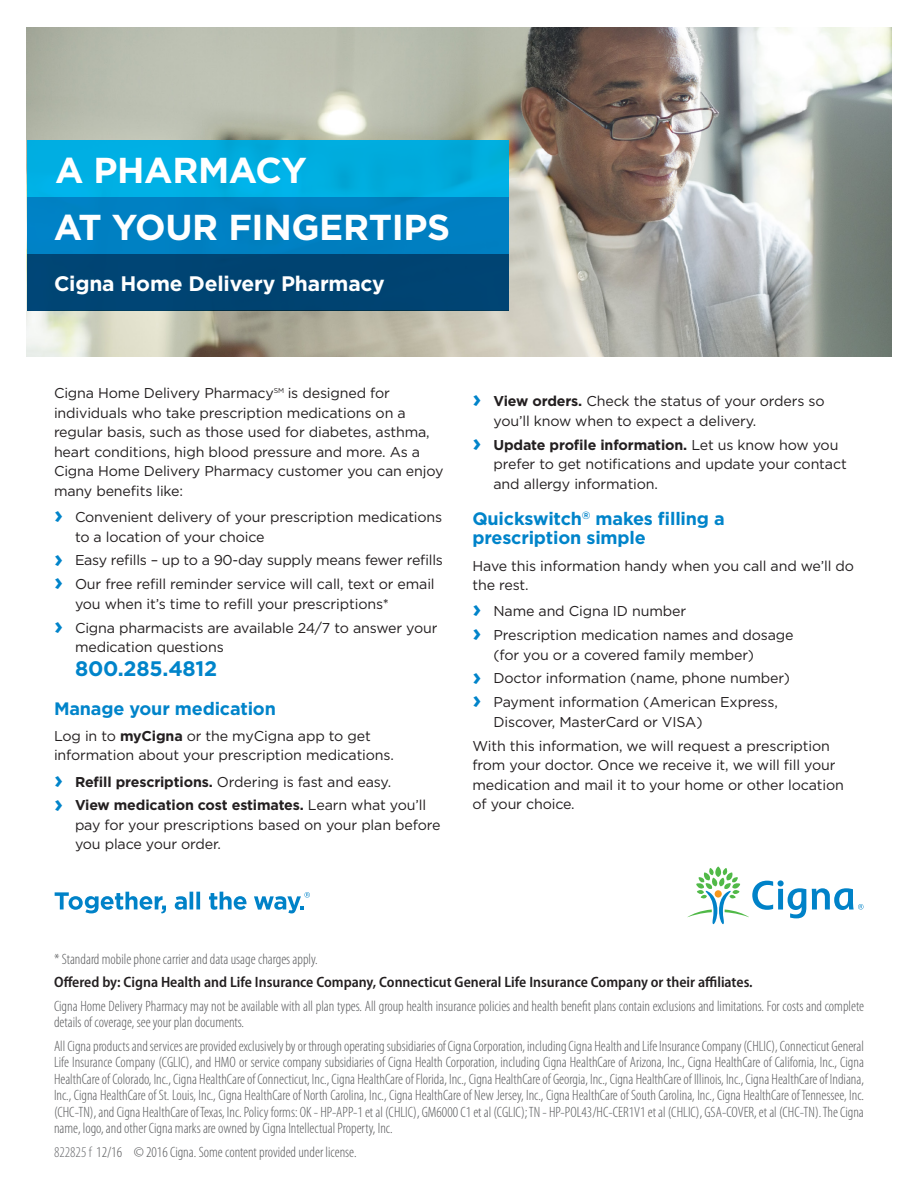
<style>
.page{position:relative;width:918px;height:1188px;background:#fff}
.page>*{position:absolute;margin:0;border:0;box-sizing:border-box;transform-origin:0 0}
.Headline_2_bars_phot{font:700 36px "Gotham";letter-spacing:-.01em;color:#fff}
.Subheadline_bold_14{font:700 21px "Gotham";letter-spacing:-.01em;color:#fff}
.Bullet_copy_book_9_5{font:700 21px "Gotham";letter-spacing:-.01em;color:#0084ca}
.Subhead_body_bold_12{font:700 18px/19.5px "Gotham";letter-spacing:-.01em;color:#0084ca}
.Legal_copy_Cat{font:300 condensed 15px/16.5px "Myriad Pro";color:#57585a}
.Offered_by_legal{font:600 semi-condensed 15px "Myriad Pro";color:#231f20}
.Bullet_copy_book_9_5-2{font:14.25px/19.5px "Gotham";letter-spacing:-.01em;color:#231f20}
.Body_copy__book_9_5{font:14.25px/19.5px "Gotham";letter-spacing:-.01em;color:#231f20}
.s1{font-weight:700;font-size:24px;color:#0084ca}
.s2{font-weight:700}
.s3{color:#6c6d70}
</style>
<div class="page">
<img style="left:27px;top:27px;width:864px;height:329px">
<div style="left:27px;top:197px;width:482px;height:57px;background:#007fc2"></div>
<div style="left:27px;top:254px;width:482px;height:56px;background:#004779"></div>
<div style="left:27px;top:140px;width:482px;height:57px;background:#00aee2"></div>
<svg style="left:55px;top:892px;width:111px;height:21px"></svg>
<svg style="left:175px;top:892px;width:25px;height:18px"></svg>
<svg style="left:209px;top:892px;width:38px;height:18px"></svg>
<svg style="left:254px;top:892px;width:56px;height:21px"></svg>
<svg style="left:687px;top:867px;width:177px;height:57px"></svg>
<p class="Headline_2_bars_phot" style="left:55px;top:150px;width:253px">A PHARMACY</p>
<p class="Headline_2_bars_phot" style="left:54px;top:206px;width:398px">AT YOUR FINGERTIPS</p>
<p class="Subheadline_bold_14" style="left:54px;top:271px;width:332px">Cigna Home Delivery Pharmacy</p>
<p class="Body_copy__book_9_5" style="left:54px;top:383px;width:391px">Cigna Home Delivery Pharmacy<sup>SM</sup> is designed for individuals who take prescription medications on a regular basis, such as those used for diabetes, asthma, heart conditions, high blood pressure and more. As a Cigna Home Delivery Pharmacy customer you can enjoy many benefits like:</p>
<p class="Bullet_copy_book_9_5-2" style="left:75px;top:507px;width:369px;text-indent:-21px"><span class="s1">›</span> Convenient delivery of your prescription medications to a location of your choice</p>
<p class="Bullet_copy_book_9_5-2" style="left:54px;top:550px;width:390px"><span class="s1">›</span> Easy refills – up to a 90-day supply means fewer refills</p>
<p class="Bullet_copy_book_9_5-2" style="left:75px;top:574px;width:361px;text-indent:-21px"><span class="s1">›</span> Our free refill reminder service will call, text or email you when it’s time to refill your prescriptions*</p>
<p class="Bullet_copy_book_9_5-2" style="left:75px;top:618px;width:364px;text-indent:-21px"><span class="s1">›</span> Cigna pharmacists are available 24/7 to answer your medication questions</p>
<p class="Bullet_copy_book_9_5" style="left:75px;top:656px;width:144px">800.285.4812</p>
<p class="Subhead_body_bold_12" style="left:54px;top:698px;width:223px">Manage your medication</p>
<p class="Body_copy__book_9_5" style="left:54px;top:726px;width:342px">Log in to <span class="s2">myCigna</span> or the myCigna app to get information about your prescription medications.</p>
<p class="Bullet_copy_book_9_5-2" style="left:54px;top:772px;width:339px"><span class="s1">›</span> <span class="s2">Refill prescriptions.</span> Ordering is fast and easy.</p>
<p class="Bullet_copy_book_9_5-2" style="left:75px;top:795px;width:367px;text-indent:-21px"><span class="s1">›</span> <span class="s2">View medication cost estimates.</span> Learn what you’ll pay for your prescriptions based on your plan before you place your order.</p>
<p class="Bullet_copy_book_9_5-2" style="left:494px;top:391px;width:333px;text-indent:-21px"><span class="s1">›</span> <span class="s2">View orders.</span> Check the status of your orders so you’ll know when to expect a delivery.</p>
<p class="Bullet_copy_book_9_5-2" style="left:494px;top:434px;width:355px;text-indent:-21px"><span class="s1">›</span> <span class="s2">Update profile information.</span> Let us know how you prefer to get notifications and update your contact and allergy information.</p>
<p class="Subhead_body_bold_12" style="left:472px;top:508px;width:254px">Quickswitch<sup>®</sup> makes filling a prescription simple</p>
<p class="Body_copy__book_9_5" style="left:472px;top:555px;width:383px">Have this information handy when you call and we’ll do the rest.</p>
<p class="Bullet_copy_book_9_5-2" style="left:472px;top:601px;width:215px"><span class="s1">›</span> Name and Cigna ID number</p>
<p class="Bullet_copy_book_9_5-2" style="left:494px;top:625px;width:302px;text-indent:-21px"><span class="s1">›</span> Prescription medication names and dosage (for you or a covered family member)</p>
<p class="Bullet_copy_book_9_5-2" style="left:472px;top:668px;width:319px"><span class="s1">›</span> Doctor information (name, phone number)</p>
<p class="Bullet_copy_book_9_5-2" style="left:494px;top:692px;width:286px;text-indent:-21px"><span class="s1">›</span> Payment information (American Express,<br>Discover, MasterCard or VISA)</p>
<p class="Body_copy__book_9_5" style="left:472px;top:735px;width:373px">With this information, we will request a prescription from your doctor. Once we receive it, we will fill your medication and mail it to your home or other location of your choice.</p>
<p class="Legal_copy_Cat" style="left:54px;top:951px;width:265px">* Standard mobile phone carrier and data usage charges apply.</p>
<p class="Offered_by_legal" style="left:54px;top:974px;width:700px">Offered by: Cigna Health and Life Insurance Company, Connecticut General Life Insurance Company or their affiliates.</p>
<p class="Legal_copy_Cat" style="left:54px;top:998px;width:812px">Cigna Home Delivery Pharmacy may not be available with all plan types. All group health insurance policies and health benefit plans contain exclusions and limitations. For costs and complete details of coverage, see your plan documents.</p>
<p class="Legal_copy_Cat" style="left:54px;top:1038px;width:812px;text-align:justify">All Cigna products and services are provided exclusively by or through operating subsidiaries of Cigna Corporation, including Cigna Health and Life Insurance Company (CHLIC), Connecticut General Life Insurance Company (CGLIC), and HMO or service company subsidiaries of Cigna Health Corporation, including Cigna HealthCare of Arizona, Inc., Cigna HealthCare of California, Inc., Cigna HealthCare of Colorado, Inc., Cigna HealthCare of Connecticut, Inc., Cigna HealthCare of Florida, Inc., Cigna HealthCare of Georgia, Inc., Cigna HealthCare of Illinois, Inc., Cigna HealthCare of Indiana, Inc., Cigna HealthCare of St. Louis, Inc., Cigna HealthCare of North Carolina, Inc., Cigna HealthCare of New Jersey, Inc., Cigna HealthCare of South Carolina, Inc., Cigna HealthCare of Tennessee, Inc. (CHC-TN), and Cigna HealthCare of Texas, Inc. Policy forms: OK - HP-APP-1 et al (CHLIC), GM6000 C1 et al (CGLIC); TN - HP-POL43/HC-CER1V1 et al (CHLIC), GSA-COVER, et al (CHC-TN). The Cigna name, logo, and other Cigna marks are owned by Cigna Intellectual Property, Inc.</p>
<p class="Legal_copy_Cat" style="left:54px;top:1144px;width:304px"><span class="s3">822825 f</span> 12/16 © 2016 Cigna. Some content provided under license.</p>
</div>
